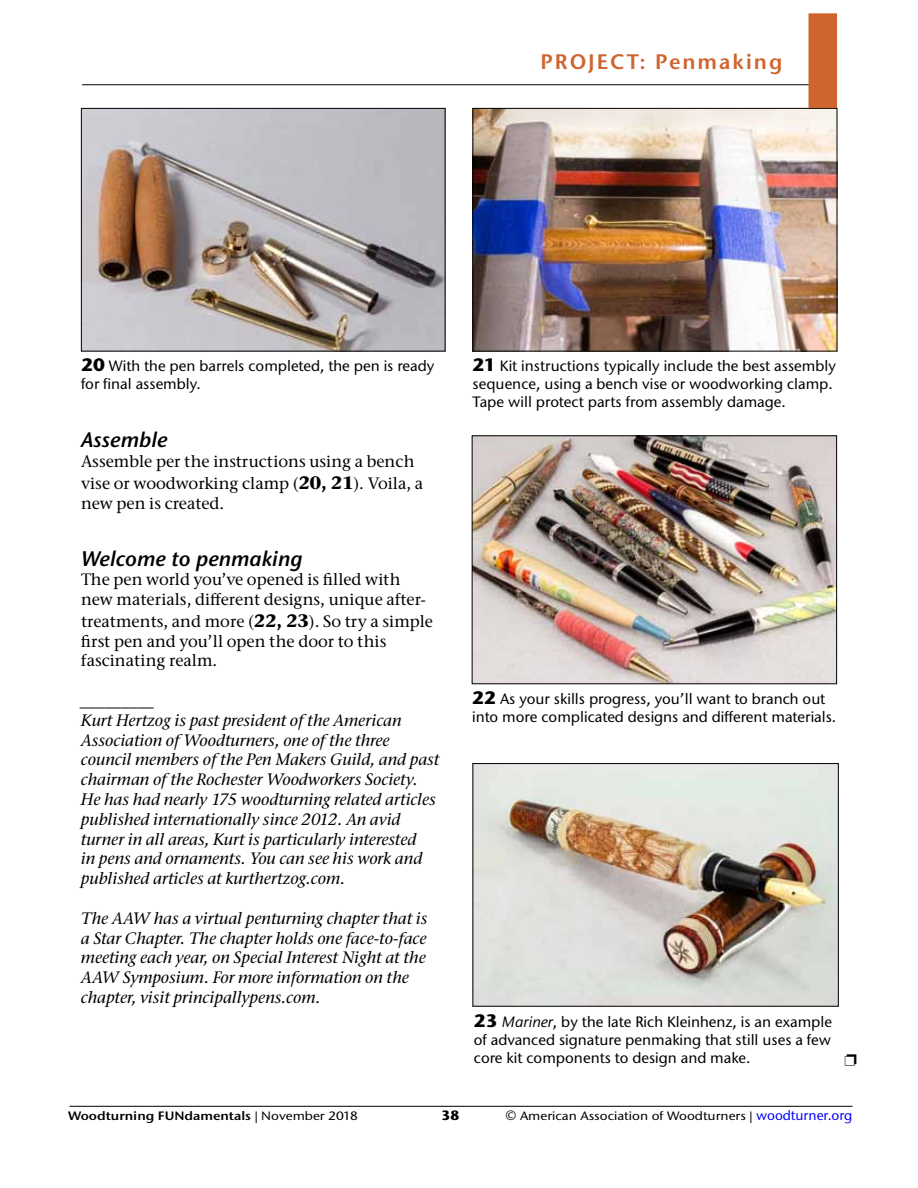
<style>
.page{position:relative;width:918px;height:1188px;background:#fff}
.page>*{position:absolute;margin:0;border:0;box-sizing:border-box;transform-origin:0 0}
.t1{font:italic 600 21px "Stone Sans ITC Pro";color:#000}
.t2{font:600 21px "Stone Sans ITC Pro";letter-spacing:.09em;color:#ce642e}
.t3{font:italic 500 16.5px/19.8px "Stone Serif ITC Pro";color:#000}
.t4{font:500 16.5px/19.8px "Stone Serif ITC Pro";color:#000}
.t5{font:500 15px/18px "Stone Sans ITC Pro";color:#000}
.t6{font:700 13.5px "Stone Sans ITC Pro";color:#000}
.t7{font:500 12.15px "Stone Sans ITC Pro";color:#000;scale:1.11 1}
.t8{font:600 12.15px "Stone Sans ITC Pro";color:#000;scale:1.11 1}
.s1{font-weight:700;font-size:18px}
.s2{font-style:italic}
.s3{font-weight:500}
.s4{font-size:13.5px}
.s5{font-size:13.5px;color:#00f}
</style>
<div class="page">
<hr style="left:70px;top:1106px;width:783px;height:1px;background:#000">
<img style="left:83px;top:110px;width:361px;height:240px">
<div style="left:81px;top:108px;width:365px;height:244px;border:1px solid #000"></div>
<img style="left:474px;top:110px;width:361px;height:240px">
<div style="left:472px;top:108px;width:365px;height:244px;border:1px solid #000"></div>
<img style="left:474px;top:437px;width:361px;height:245px">
<div style="left:472px;top:435px;width:365px;height:249px;border:1px solid #000"></div>
<img style="left:474px;top:765px;width:363px;height:240px">
<div style="left:472px;top:763px;width:367px;height:244px;border:1px solid #000"></div>
<hr style="left:82px;top:84px;width:728px;height:1px;background:#000">
<div style="left:808px;top:13px;width:29px;height:95px;background:#ce642e;border:2px solid #ce642e"></div>
<p class="t2" style="left:541px;top:49px;width:243px">PROJECT: Penmaking</p>
<p class="t5" style="left:81px;top:357px;width:355px"><span class="s1">20</span> With the pen barrels completed, the pen is ready for final assembly.</p>
<p class="t5" style="left:472px;top:357px;width:365px"><span class="s1">21</span> Kit instructions typically include the best assembly sequence, using a bench vise or woodworking clamp.<br>Tape will protect parts from assembly damage.</p>
<p class="t1" style="left:81px;top:427px;width:88px">Assemble</p>
<p class="t4" style="left:81px;top:451px;width:344px;line-height:21.6px">Assemble per the instructions using a bench vise or woodworking clamp (<span class="s1">20, 21</span>). Voila, a</p>
<p class="t4" style="left:81px;top:493px;width:145px">new pen is created.</p>
<p class="t1" style="left:81px;top:546px;width:223px">Welcome to penmaking</p>
<p class="t4" style="left:81px;top:570px;width:347px">The pen world you’ve opened is filled with new materials, different designs, unique after-</p>
<p class="t4" style="left:81px;top:611px;width:354px">treatments, and more (<span class="s1">22, 23</span>). So try a simple first pen and you’ll open the door to this fascinating realm.</p>
<p class="t3" style="left:81px;top:691px;width:360px">_________<br>Kurt Hertzog is past president of the American Association of Woodturners, one of the three council members of the Pen Makers Guild, and past chairman of the Rochester Woodworkers Society.<br>He has had nearly 175 woodturning related articles published internationally since 2012. An avid turner in all areas, Kurt is particularly interested<br>in pens and ornaments. You can see his work and published articles at kurthertzog.com.</p>
<p class="t3" style="left:81px;top:908px;width:348px">The AAW has a virtual penturning chapter that is a Star Chapter. The chapter holds one face-to-face meeting each year, on Special Interest Night at the AAW Symposium. For more information on the chapter, visit principallypens.com.</p>
<p class="t5" style="left:472px;top:690px;width:366px"><span class="s1">22</span> As your skills progress, you’ll want to branch out into more complicated designs and different materials.</p>
<p class="t5" style="left:474px;top:1012px;width:360px;text-align:justify"><span class="s1">23</span> <span class="s2">Mariner</span>, by the late Rich Kleinhenz, is an example of advanced signature penmaking that still uses a few core kit components to design and make.</p>
<p class="t8" style="left:68px;top:1109px;width:263px">Woodturning FUNdamentals <span class="s3">| November 2018</span></p>
<p class="t6" style="left:441px;top:1107px;width:20px">38</p>
<p class="t7" style="left:506px;top:1109px;width:314px"><span class="s4">©</span> American Association of Woodturners | <span class="s5">woodturner.org</span></p>
</div>
